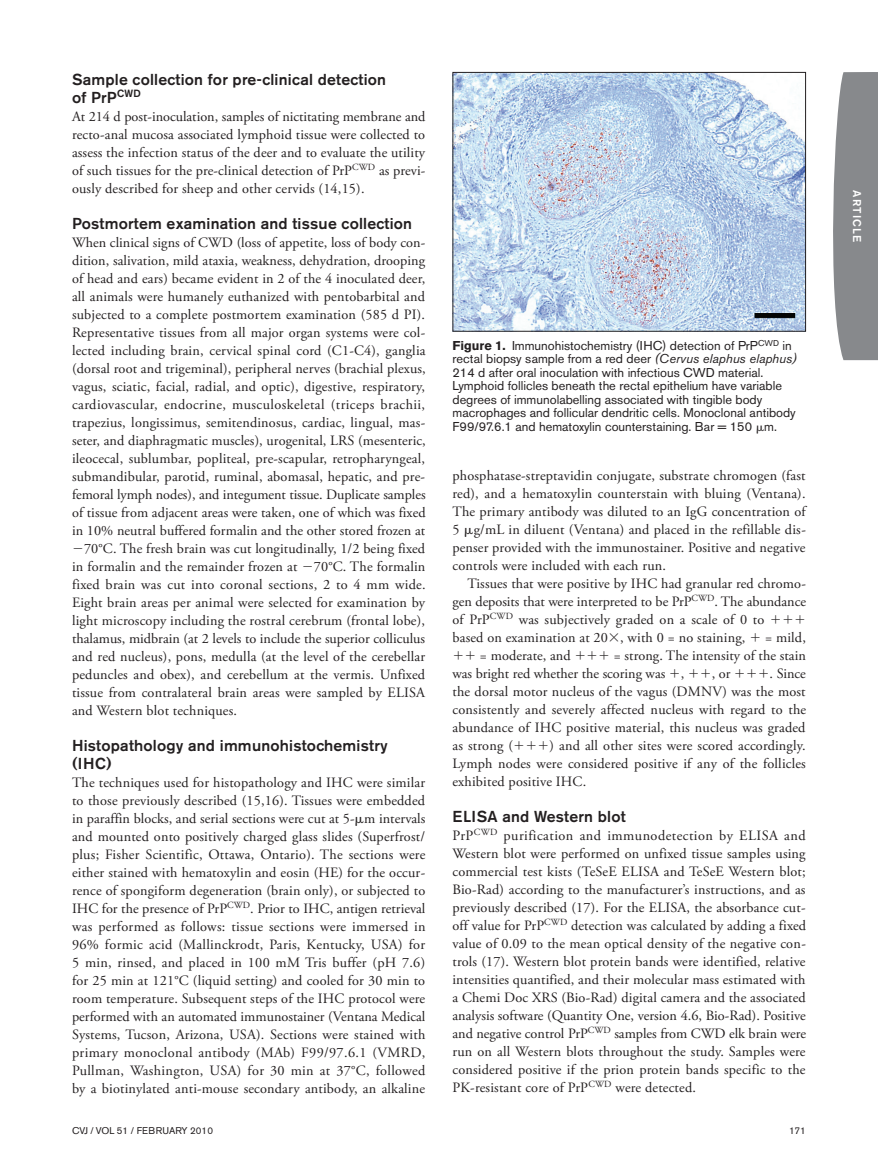
<style>
.page{position:relative;width:878px;height:1175px;background:#fff}
.page>*{position:absolute;margin:0;border:0;box-sizing:border-box;transform-origin:0 0}
.t1{font:500 15.75px/18px "Akzidenz Grotesk BE";letter-spacing:.015em;color:#231f20}
.t2{font:14.25px/18px "Adobe Garamond Pro";letter-spacing:.01em;color:#231f20;text-align:justify}
.t3{font:12.75px/13.5px "Akzidenz Grotesk BE";color:#231f20}
.t4{font:500 11.25px "Akzidenz Grotesk BE";letter-spacing:.115em;color:#fff}
.t5{font:9.75px "Akzidenz Grotesk BE";color:#231f20}
.s1{font-family:"Mathematical Pi One"}
.s2{font-weight:700}
.s3{font-style:italic}
</style>
<div class="page">
<svg style="left:833px;top:72px;width:45px;height:288px;background:#919396"></svg>
<img style="left:454px;top:74px;width:350px;height:256px">
<div style="left:452px;top:72px;width:354px;height:260px;border:1px solid #231f20"></div>
<p class="t1" style="left:72px;top:70px;width:315px">Sample collection for pre-clinical detection of PrP<sup>CWD</sup></p>
<p class="t2" style="left:72px;top:107px;width:355px">At 214 d post-inoculation, samples of nictitating membrane and recto-anal mucosa associated lymphoid tissue were collected to assess the infection status of the deer and to evaluate the utility of such tissues for the pre-clinical detection of PrP<sup>CWD</sup> as previ&shy;ously described for sheep and other cervids (14,15).</p>
<p class="t1" style="left:72px;top:214px;width:341px">Postmortem examination and tissue collection</p>
<p class="t2" style="left:72px;top:233px;width:355px">When clinical signs of CWD (loss of appetite, loss of body con&shy;dition, salivation, mild ataxia, weakness, dehydration, drooping of head and ears) became evident in 2 of the 4 inoculated deer, all animals were humanely euthanized with pentobarbital and subjected to a complete postmortem examination (585 d PI).<br>Representative tissues from all major organ systems were col&shy;lected including brain, cervical spinal cord (C1-C4), ganglia (dorsal root and trigeminal), peripheral nerves (brachial plexus, vagus, sciatic, facial, radial, and optic), digestive, respiratory, cardiovascular, endocrine, musculoskeletal (triceps brachii, trapezius, longissimus, semitendinosus, cardiac, lingual, mas&shy;seter, and diaphragmatic muscles), urogenital, LRS (mesenteric, ileocecal, sublumbar, popliteal, pre-scapular, retropharyngeal, submandibular, parotid, ruminal, abomasal, hepatic, and pre&shy;femoral lymph nodes), and integument tissue. Duplicate samples of tissue from adjacent areas were taken, one of which was fixed in 10% neutral buffered formalin and the other stored frozen at <span class="s1">2</span>70°C. The fresh brain was cut longitudinally, 1/2 being fixed in formalin and the remainder frozen at <span class="s1">2</span>70°C. The formalin fixed brain was cut into coronal sections, 2 to 4 mm wide.<br>Eight brain areas per animal were selected for examination by light microscopy including the rostral cerebrum (frontal lobe), thalamus, midbrain (at 2 levels to include the superior colliculus and red nucleus), pons, medulla (at the level of the cerebellar peduncles and obex), and cerebellum at the vermis. Unfixed tissue from contralateral brain areas were sampled by ELISA and Western blot techniques.</p>
<p class="t1" style="left:72px;top:736px;width:317px">Histopathology and immunohistochemistry (IHC)</p>
<p class="t2" style="left:72px;top:773px;width:355px">The techniques used for histopathology and IHC were similar to those previously described (15,16). Tissues were embedded in paraffin blocks, and serial sections were cut at 5-<span class="s1">M</span>m intervals and mounted onto positively charged glass slides (Superfrost/ plus; Fisher Scientific, Ottawa, Ontario). The sections were either stained with hematoxylin and eosin (HE) for the occur&shy;rence of spongiform degeneration (brain only), or subjected to IHC for the presence of PrP<sup>CWD</sup>. Prior to IHC, antigen retrieval was performed as follows: tissue sections were immersed in 96% formic acid (Mallinckrodt, Paris, Kentucky, USA) for 5 min, rinsed, and placed in 100 mM Tris buffer (pH 7.6) for 25 min at 121°C (liquid setting) and cooled for 30 min to room temperature. Subsequent steps of the IHC protocol were performed with an automated immunostainer (Ventana Medical Systems, Tucson, Arizona, USA). Sections were stained with primary monoclonal antibody (MAb) F99/97.6.1 (VMRD, Pullman, Washington, USA) for 30 min at 37°C, followed by a biotinylated anti-mouse secondary antibody, an alkaline</p>
<p class="t3" style="left:452px;top:339px;width:346px"><span class="s2">Figure 1.</span> Immunohistochemistry (IHC) detection of PrP<sup>CWD</sup> in rectal biopsy sample from a red deer <span class="s3">(Cervus elaphus elaphus)<br></span>214 d after oral inoculation with infectious CWD material.<br>Lymphoid follicles beneath the rectal epithelium have variable degrees of immunolabelling associated with tingible body macrophages and follicular dendritic cells. Monoclonal antibody F99/97.6.1 and hematoxylin counterstaining. Bar = 150 <span class="s1">M</span>m.</p>
<p class="t2" style="left:452px;top:466px;width:355px">phosphatase-streptavidin conjugate, substrate chromogen (fast red), and a hematoxylin counterstain with bluing (Ventana).<br>The primary antibody was diluted to an IgG concentration of 5 <span class="s1">M</span>g/mL in diluent (Ventana) and placed in the refillable dis&shy;penser provided with the immunostainer. Positive and negative controls were included with each run.</p>
<p class="t2" style="left:452px;top:574px;width:355px;text-indent:15px">Tissues that were positive by IHC had granular red chromo&shy;gen deposits that were interpreted to be PrP<sup>CWD</sup>. The abundance of PrP<sup>CWD</sup> was subjectively graded on a scale of 0 to <span class="s1">111 </span>based on examination at 20<span class="s1">3</span>, with 0 = no staining, <span class="s1">1</span> = mild, <span class="s1">11</span> = moderate, and <span class="s1">111</span> = strong. The intensity of the stain was bright red whether the scoring was <span class="s1">1</span>, <span class="s1">11</span>, or <span class="s1">111</span>. Since the dorsal motor nucleus of the vagus (DMNV) was the most consistently and severely affected nucleus with regard to the abundance of IHC positive material, this nucleus was graded as strong (<span class="s1">111</span>) and all other sites were scored accordingly.<br>Lymph nodes were considered positive if any of the follicles exhibited positive IHC.</p>
<p class="t1" style="left:452px;top:807px;width:175px">ELISA and Western blot</p>
<p class="t2" style="left:452px;top:826px;width:355px">PrP<sup>CWD</sup> purification and immunodetection by ELISA and Western blot were performed on unfixed tissue samples using commercial test kists (TeSeE ELISA and TeSeE Western blot; Bio-Rad) according to the manufacturer’s instructions, and as previously described (17). For the ELISA, the absorbance cut&shy;off value for PrP<sup>CWD</sup> detection was calculated by adding a fixed value of 0.09 to the mean optical density of the negative con&shy;trols (17). Western blot protein bands were identified, relative intensities quantified, and their molecular mass estimated with a Chemi Doc XRS (Bio-Rad) digital camera and the associated analysis software (Quantity One, version 4.6, Bio-Rad). Positive and negative control PrP<sup>CWD</sup> samples from CWD elk brain were run on all Western blots throughout the study. Samples were considered positive if the prion protein bands specific to the PK-resistant core of PrP<sup>CWD</sup> were detected.</p>
<p class="t5" style="left:72px;top:1125px;width:142px">CVJ / VOL 51 / FEBRUARY 2010</p>
<p class="t5" style="left:789px;top:1125px;width:18px">171</p>
<p class="t4" style="left:864px;top:190px;width:54px;rotate:90deg">ARTICLE</p>
</div>
